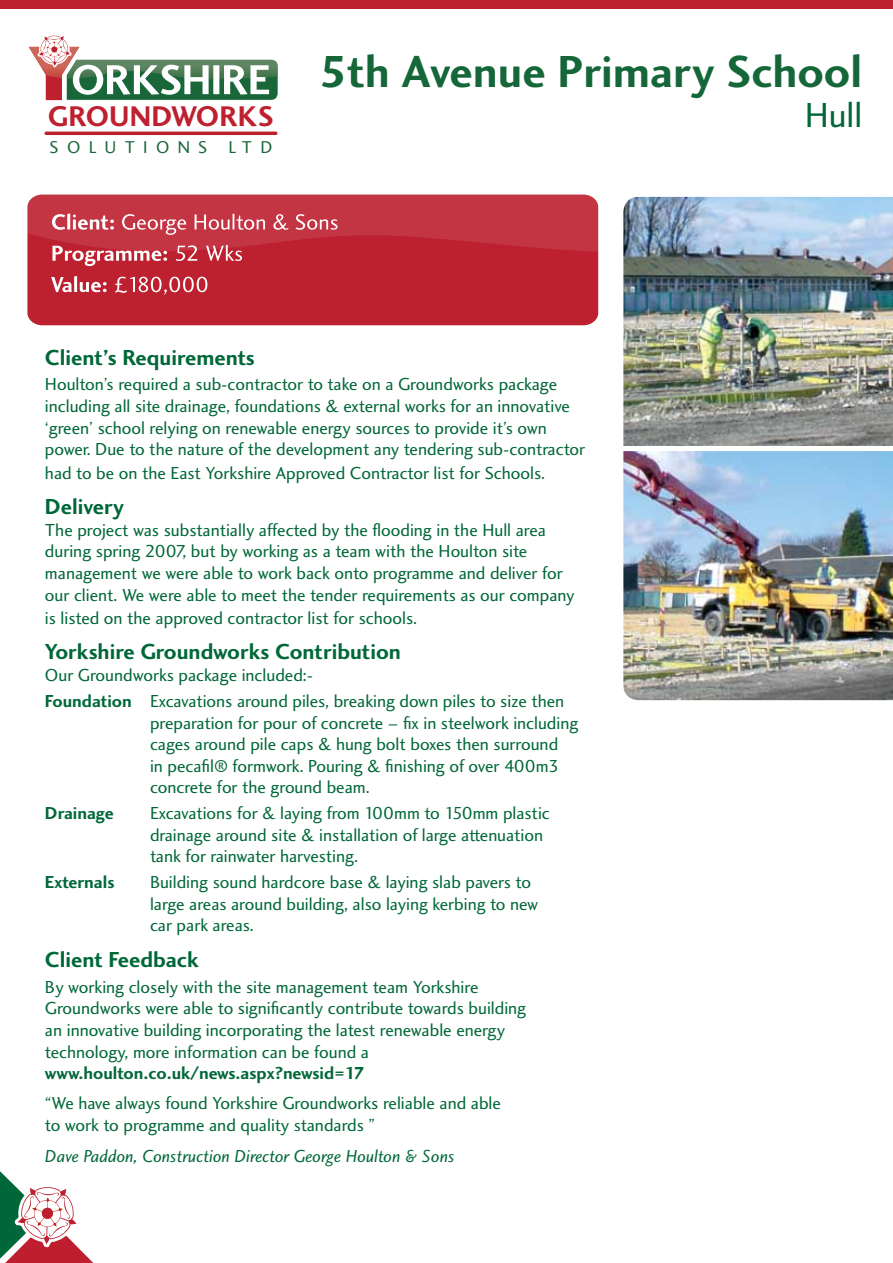
<style>
.page{position:relative;width:893px;height:1263px;background:#fff}
.page>*{position:absolute;margin:0;border:0;box-sizing:border-box;transform-origin:0 0}
.t1{font:46.5px "Charlotte Sans Bold Plain";color:#156739}
.t2{font:36px "Charlotte Sans Book Plain";color:#006838}
.t3{font:29.55px "Charlotte Sans Bold Plain";letter-spacing:.01em;color:#be202f}
.t4{font:22.5px "Charlotte Sans Bold Plain";color:#006838}
.t5{font:22.5px "Charlotte Sans Book Plain";color:#fff}
.t6{font:22.5px "Charlotte Sans Bold Plain";color:#fff}
.t7{font:18px/21.6px "Charlotte Sans Book Plain";color:#006838}
.t8{font:18px "Charlotte Sans Bold Plain";color:#006838}
.t9{font:18px "Charlotte Sans Book Italic Plain";color:#006838}
.t10{font:17.7px "Charlotte Sans Small Caps Plain";letter-spacing:.47em;color:#196739}
.s1{font-family:"Charlotte Sans Bold Plain"}
.s2{font-family:"Charlotte Sans Book Plain"}
</style>
<div class="page">
<div style="left:0;top:0;width:893px;height:9px;background:#bd202f"></div>
<svg style="left:0;top:1171px;width:93px;height:92px"></svg>
<hr style="left:45px;top:132px;width:232px;height:3px;background:#be202f;border-radius:2px">
<svg style="left:28px;top:35px;width:250px;height:65px"></svg>
<div style="left:27px;top:253px;width:571px;height:72px;background:#bd202f"></div>
<svg style="left:27px;top:194px;width:802px;height:59px;background:#c63f4c"></svg>
<img style="left:623px;top:197px;width:270px;height:249px">
<img style="left:623px;top:451px;width:270px;height:249px">
<h3 class="t3" style="left:48px;top:96px;width:227px">GROUNDWORKS</h3>
<p class="t10" style="left:50px;top:136px;width:224px">SOLUTIONS LTD</p>
<h1 class="t1" style="left:319px;top:43px;width:544px">5th Avenue Primary School</h1>
<h2 class="t2" style="left:805px;top:94px;width:59px">Hull</h2>
<p class="t5" style="left:51px;top:209px;width:289px"><span class="s1">Client:</span> George Houlton &amp; Sons</p>
<p class="t6" style="left:51px;top:240px;width:194px">Programme: <span class="s2">52 Wks</span></p>
<p class="t5" style="left:51px;top:271px;width:159px"><span class="s1">Value:</span> £180,000</p>
<p class="t4" style="left:45px;top:344px;width:211px">Client’s Requirements</p>
<p class="t7" style="left:45px;top:373px;width:542px">Houlton’s required a sub-contractor to take on a Groundworks package including all site drainage, foundations &amp; external works for an innovative ‘green’ school relying on renewable energy sources to provide it’s own power. Due to the nature of the development any tendering sub-contractor</p>
<p class="t7" style="left:45px;top:462px;width:502px">had to be on the East Yorkshire Approved Contractor list for Schools.</p>
<p class="t4" style="left:45px;top:493px;width:80px">Delivery</p>
<p class="t7" style="left:45px;top:519px;width:531px">The project was substantially affected by the flooding in the Hull area during spring 2007, but by working as a team with the Houlton site management we were able to work back onto programme and deliver for our client. We were able to meet the tender requirements as our company</p>
<p class="t7" style="left:45px;top:607px;width:374px">is listed on the approved contractor list for schools.</p>
<p class="t4" style="left:45px;top:638px;width:357px">Yorkshire Groundworks Contribution</p>
<p class="t7" style="left:45px;top:662px;width:521px;line-height:25.8px">Our Groundworks package included:-<br><span class="s1">Foundation</span> Excavations around piles, breaking down piles to size then</p>
<p class="t7" style="left:150px;top:711px;width:430px">preparation for pour of concrete – fix in steelwork including cages around pile caps &amp; hung bolt boxes then surround<br>in pecafil® formwork. Pouring &amp; finishing of over 400m3 concrete for the ground beam.</p>
<p class="t8" style="left:45px;top:802px;width:70px">Drainage</p>
<p class="t7" style="left:150px;top:802px;width:401px">Excavations for &amp; laying from 100mm to 150mm plastic drainage around site &amp; installation of large attenuation tank for rainwater harvesting.</p>
<p class="t8" style="left:45px;top:871px;width:71px">Externals</p>
<p class="t7" style="left:150px;top:871px;width:390px">Building sound hardcore base &amp; laying slab pavers to large areas around building, also laying kerbing to new car park areas.</p>
<p class="t4" style="left:45px;top:946px;width:155px">Client Feedback</p>
<p class="t7" style="left:45px;top:976px;width:483px">By working closely with the site management team Yorkshire Groundworks were able to significantly contribute towards building an innovative building incorporating the latest renewable energy technology, more information can be found a</p>
<p class="t8" style="left:45px;top:1062px;width:321px">www.houlton.co.uk/news.aspx?newsid=17</p>
<p class="t7" style="left:45px;top:1092px;width:457px">“We have always found Yorkshire Groundworks reliable and able to work to programme and quality standards ”</p>
<p class="t9" style="left:45px;top:1145px;width:411px">Dave Paddon, Construction Director George Houlton &amp; Sons</p>
</div>
